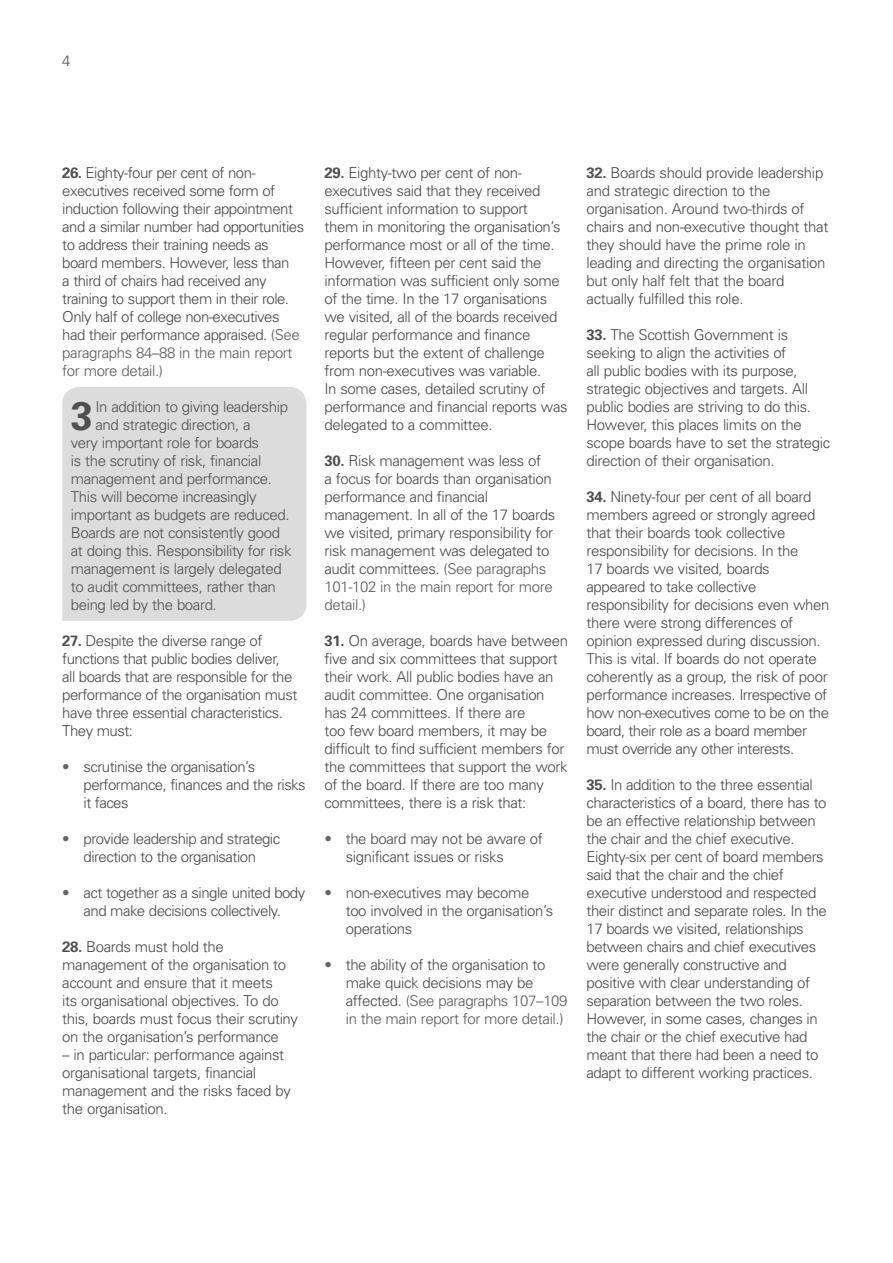
<style>
.page{position:relative;width:893px;height:1263px;background:#fff}
.page>*{position:absolute;margin:0;border:0;box-sizing:border-box;transform-origin:0 0}
.t1{font:700 39.9px "Univers";color:#4f4f4f}
.Paragraph{font:300 15px/18px "Univers";letter-spacing:-.025em;color:#464646}
.t2{font:300 15px "Univers";letter-spacing:-.025em;color:#4f4f4f}
.Paragraph_-_bullet{font:300 15px/18px "Univers";letter-spacing:-.025em;color:#464646}
.s1{font-weight:700;color:#4f4f4f}
.s2{color:#595959}
.s3{color:#646464}
</style>
<div class="page">
<div style="left:62px;top:387px;width:244px;height:234px;background:#dcdcdc"></div>
<p class="t2" style="left:62px;top:52px;width:10px">4</p>
<p class="Paragraph" style="left:62px;top:163px;width:243px"><span class="s1">26.</span> Eighty-four per cent of non&shy;executives received some form of induction following their appointment and a similar number had opportunities to address their training needs as board members. However, less than<br>a third of chairs had received any training to support them in their role.<br>Only half of college non-executives had their performance appraised. <span class="s2">(See paragraphs 84–88 in the main report for more detail.)</span></p>
<p class="t1" style="left:71px;top:391px;width:24px">3</p>
<p class="t2" style="left:95px;top:397px;width:194px">In addition to giving leadership</p>
<p class="t2" style="left:95px;top:415px;width:157px">and strategic direction, a</p>
<p class="t2" style="left:71px;top:433px;width:190px">very important role for boards</p>
<p class="t2" style="left:71px;top:451px;width:192px">is the scrutiny of risk, financial</p>
<p class="t2" style="left:71px;top:469px;width:203px">management and performance.</p>
<p class="t2" style="left:71px;top:487px;width:187px">This will become increasingly</p>
<p class="t2" style="left:71px;top:505px;width:220px">important as budgets are reduced.</p>
<p class="t2" style="left:71px;top:523px;width:211px">Boards are not consistently good</p>
<p class="t2" style="left:71px;top:541px;width:222px">at doing this. Responsibility for risk</p>
<p class="t2" style="left:71px;top:559px;width:212px">management is largely delegated</p>
<p class="t2" style="left:71px;top:577px;width:207px">to audit committees, rather than</p>
<p class="t2" style="left:71px;top:595px;width:148px">being led by the board.</p>
<p class="Paragraph" style="left:62px;top:631px;width:237px"><span class="s1">27.</span> Despite the diverse range of functions that public bodies deliver,<br>all boards that are responsible for the performance of the organisation must have three essential characteristics.<br>They must:</p>
<p class="Paragraph" style="left:84px;top:757px;width:224px;text-indent:-21px"><span class="s3">•</span> scrutinise the organisation’s performance, finances and the risks it faces</p>
<p class="Paragraph" style="left:62px;top:829px;width:219px;text-align:center"><span class="s3">•</span> provide leadership and strategic direction to the organisation</p>
<p class="Paragraph" style="left:62px;top:883px;width:244px;text-align:center"><span class="s3">•</span> act together as a single united body and make decisions collectively.</p>
<p class="Paragraph" style="left:62px;top:937px;width:237px"><span class="s1">28.</span> Boards must hold the management of the organisation to account and ensure that it meets<br>its organisational objectives. To do this, boards must focus their scrutiny on the organisation’s performance</p>
<p class="Paragraph" style="left:62px;top:1045px;width:230px">– in particular: performance against organisational targets, financial management and the risks faced by the organisation.</p>
<p class="Paragraph" style="left:324px;top:163px;width:245px"><span class="s1">29.</span> Eighty-two per cent of non&shy;executives said that they received sufficient information to support<br>them in monitoring the organisation’s performance most or all of the time.<br>However, fifteen per cent said the information was sufficient only some of the time. In the 17 organisations we visited, all of the boards received regular performance and finance reports but the extent of challenge from non-executives was variable.<br>In some cases, detailed scrutiny of performance and financial reports was delegated to a committee.</p>
<p class="Paragraph" style="left:324px;top:451px;width:232px"><span class="s1">30.</span> Risk management was less of<br>a focus for boards than organisation performance and financial management. In all of the 17 boards we visited, primary responsibility for risk management was delegated to audit committees. <span class="s2">(See paragraphs<br>101-102 in the main report for more detail.)</span></p>
<p class="Paragraph" style="left:324px;top:631px;width:245px"><span class="s1">31.</span> On average, boards have between five and six committees that support their work. All public bodies have an audit committee. One organisation has 24 committees. If there are<br>too few board members, it may be difficult to find sufficient members for the committees that support the work of the board. If there are too many committees, there is a risk that:</p>
<p class="Paragraph_-_bullet" style="left:346px;top:829px;width:199px;text-indent:-21px"><span class="s3">•</span> the board may not be aware of significant issues or risks</p>
<p class="Paragraph_-_bullet" style="left:346px;top:883px;width:209px;text-indent:-21px"><span class="s3">•</span> non-executives may become too involved in the organisation’s operations</p>
<p class="Paragraph_-_bullet" style="left:346px;top:955px;width:223px;text-indent:-21px"><span class="s3">•</span> the ability of the organisation to make quick decisions may be affected. <span class="s2">(See paragraphs 107–109 in the main report for more detail.)</span></p>
<p class="Paragraph" style="left:586px;top:163px;width:243px"><span class="s1">32.</span> Boards should provide leadership and strategic direction to the organisation. Around two-thirds of chairs and non-executive thought that they should have the prime role in leading and directing the organisation but only half felt that the board actually fulfilled this role.</p>
<p class="Paragraph" style="left:586px;top:325px;width:245px"><span class="s1">33.</span> The Scottish Government is seeking to align the activities of<br>all public bodies with its purpose, strategic objectives and targets. All public bodies are striving to do this.<br>However, this places limits on the scope boards have to set the strategic direction of their organisation.</p>
<p class="Paragraph" style="left:586px;top:487px;width:244px"><span class="s1">34.</span> Ninety-four per cent of all board members agreed or strongly agreed that their boards took collective responsibility for decisions. In the<br>17 boards we visited, boards appeared to take collective responsibility for decisions even when there were strong differences of opinion expressed during discussion.<br>This is vital. If boards do not operate coherently as a group, the risk of poor performance increases. Irrespective of how non-executives come to be on the board, their role as a board member must override any other interests.</p>
<p class="Paragraph" style="left:586px;top:775px;width:242px"><span class="s1">35.</span> In addition to the three essential characteristics of a board, there has to be an effective relationship between the chair and the chief executive.<br>Eighty-six per cent of board members said that the chair and the chief executive understood and respected their distinct and separate roles. In the 17 boards we visited, relationships between chairs and chief executives were generally constructive and positive with clear understanding of separation between the two roles.<br>However, in some cases, changes in the chair or the chief executive had meant that there had been a need to adapt to different working practices.</p>
</div>
